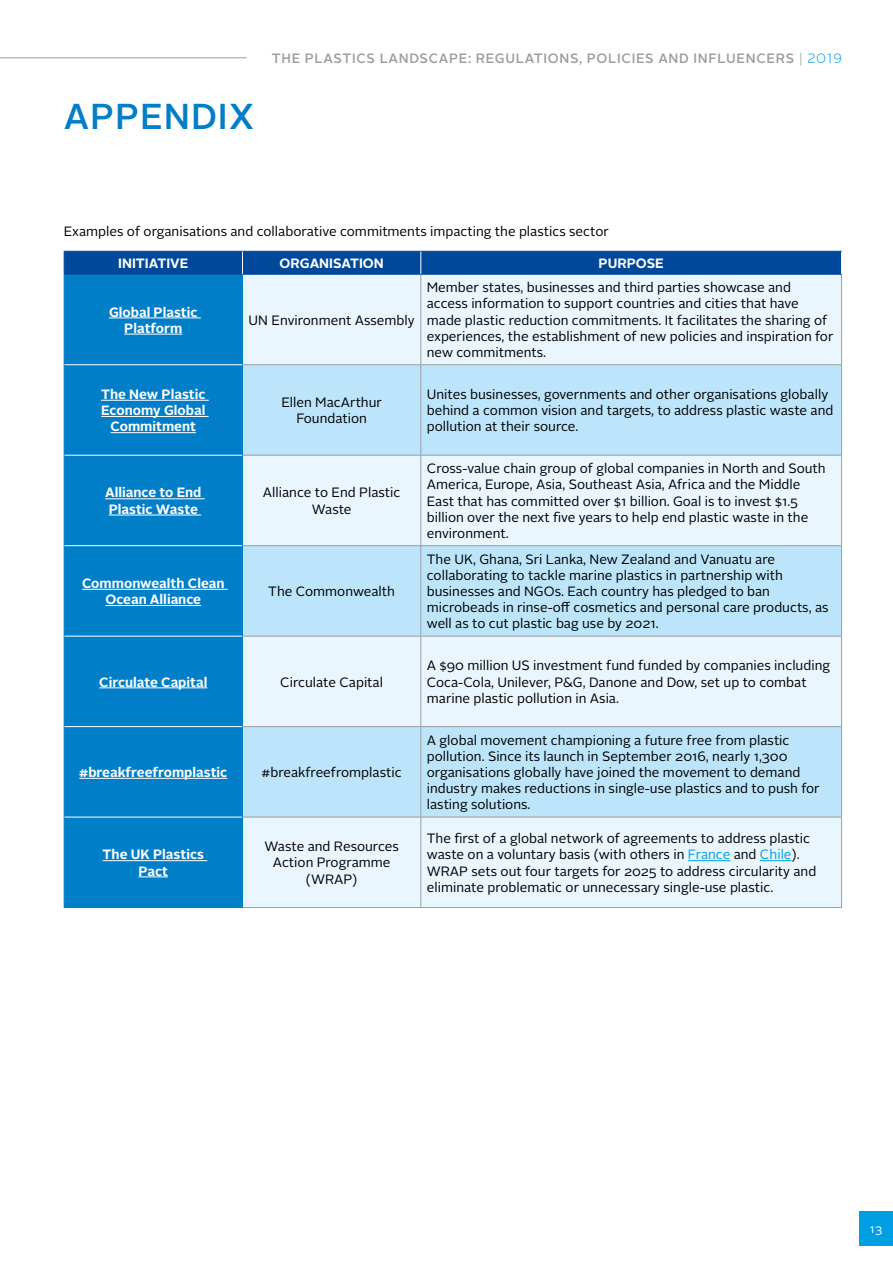
<style>
.page{position:relative;width:893px;height:1263px;background:#fff}
.page>*{position:absolute;margin:0;border:0;box-sizing:border-box;transform-origin:0 0}
.t1{font:500 36px "Alright Sans";letter-spacing:.025em;color:#007ec7}
.t2{font:13.5px/16.2px "Alright Sans";color:#000}
.t3{font:700 13.5px/16.2px "Alright Sans";color:#fff;text-align:center}
.t4{font:500 13.5px "Alright Sans";letter-spacing:.05em;color:#9d9d9c}
.t5{font:12px "Alright Sans";color:#fff}
.s1{font-weight:300}
.s2{font-weight:300;color:#009fe3}
.s3{color:#009fe3}
</style>
<div class="page">
<div style="left:859px;top:1212px;width:34px;height:34px;background:#009fe3"></div>
<hr style="left:0;top:57px;width:247px;height:1px;background:#9d9d9c">
<div style="left:65px;top:275px;width:177px;height:632px;background:#007ec7"></div>
<div style="left:243px;top:275px;width:598px;height:632px;background:#eaf6fe"></div>
<svg style="left:243px;top:365px;width:598px;height:452px;background:#ceeafb"></svg>
<hr style="left:420px;top:275px;width:1px;height:89px;background:#9d9d9c">
<hr style="left:841px;top:275px;width:1px;height:89px;background:#9d9d9c">
<hr style="left:243px;top:364px;width:178px;height:1px;background:#9d9d9c">
<hr style="left:421px;top:364px;width:421px;height:1px;background:#9d9d9c">
<hr style="left:420px;top:365px;width:1px;height:90px;background:#9d9d9c">
<hr style="left:841px;top:365px;width:1px;height:90px;background:#9d9d9c">
<hr style="left:243px;top:455px;width:178px;height:1px;background:#9d9d9c">
<hr style="left:421px;top:455px;width:421px;height:1px;background:#9d9d9c">
<hr style="left:420px;top:456px;width:1px;height:89px;background:#9d9d9c">
<hr style="left:841px;top:456px;width:1px;height:89px;background:#9d9d9c">
<hr style="left:243px;top:545px;width:178px;height:1px;background:#9d9d9c">
<hr style="left:421px;top:545px;width:421px;height:1px;background:#9d9d9c">
<hr style="left:420px;top:546px;width:1px;height:90px;background:#9d9d9c">
<hr style="left:841px;top:546px;width:1px;height:90px;background:#9d9d9c">
<hr style="left:243px;top:636px;width:178px;height:1px;background:#9d9d9c">
<hr style="left:421px;top:636px;width:421px;height:1px;background:#9d9d9c">
<hr style="left:420px;top:636px;width:1px;height:90px;background:#9d9d9c">
<hr style="left:841px;top:636px;width:1px;height:90px;background:#9d9d9c">
<hr style="left:243px;top:726px;width:178px;height:1px;background:#9d9d9c">
<hr style="left:421px;top:726px;width:421px;height:1px;background:#9d9d9c">
<hr style="left:420px;top:727px;width:1px;height:90px;background:#9d9d9c">
<hr style="left:841px;top:727px;width:1px;height:90px;background:#9d9d9c">
<hr style="left:243px;top:817px;width:178px;height:1px;background:#9d9d9c">
<hr style="left:421px;top:817px;width:421px;height:1px;background:#9d9d9c">
<hr style="left:420px;top:817px;width:1px;height:90px;background:#9d9d9c">
<hr style="left:841px;top:817px;width:1px;height:90px;background:#9d9d9c">
<hr style="left:243px;top:907px;width:178px;height:1px;background:#9d9d9c">
<hr style="left:421px;top:907px;width:421px;height:1px;background:#9d9d9c">
<hr style="left:64px;top:274px;width:178px;height:1px;background:#00489a">
<hr style="left:242px;top:274px;width:179px;height:1px;background:#00489a">
<hr style="left:421px;top:274px;width:421px;height:1px;background:#00489a">
<div style="left:64px;top:251px;width:778px;height:23px;background:#00489a"></div>
<hr style="left:64px;top:275px;width:1px;height:90px;background:#007ec7">
<hr style="left:242px;top:275px;width:1px;height:90px;background:#007ec7">
<hr style="left:64px;top:365px;width:1px;height:90px;background:#007ec7">
<hr style="left:242px;top:365px;width:1px;height:90px;background:#007ec7">
<hr style="left:64px;top:455px;width:1px;height:91px;background:#007ec7">
<hr style="left:242px;top:455px;width:1px;height:91px;background:#007ec7">
<hr style="left:64px;top:546px;width:1px;height:90px;background:#007ec7">
<hr style="left:242px;top:546px;width:1px;height:90px;background:#007ec7">
<hr style="left:64px;top:636px;width:1px;height:91px;background:#007ec7">
<hr style="left:242px;top:636px;width:1px;height:91px;background:#007ec7">
<hr style="left:64px;top:727px;width:1px;height:90px;background:#007ec7">
<hr style="left:242px;top:727px;width:1px;height:90px;background:#007ec7">
<hr style="left:64px;top:817px;width:1px;height:90px;background:#007ec7">
<hr style="left:242px;top:817px;width:1px;height:90px;background:#007ec7">
<hr style="left:64px;top:907px;width:179px;height:1px;background:#007ec7">
<hr style="left:65px;top:364px;width:177px;height:1px;background:#fff">
<hr style="left:65px;top:455px;width:177px;height:1px;background:#fff">
<hr style="left:65px;top:545px;width:177px;height:1px;background:#fff">
<hr style="left:65px;top:636px;width:177px;height:1px;background:#fff">
<hr style="left:65px;top:726px;width:177px;height:1px;background:#fff">
<hr style="left:65px;top:817px;width:177px;height:1px;background:#fff">
<hr style="left:109px;top:318px;width:92px;height:1px;background:#fff">
<hr style="left:124px;top:334px;width:58px;height:1px;background:#fff">
<hr style="left:101px;top:400px;width:108px;height:1px;background:#fff">
<hr style="left:101px;top:416px;width:108px;height:1px;background:#fff">
<hr style="left:111px;top:432px;width:85px;height:1px;background:#fff">
<hr style="left:105px;top:498px;width:100px;height:1px;background:#fff">
<hr style="left:109px;top:515px;width:92px;height:1px;background:#fff">
<hr style="left:82px;top:589px;width:146px;height:1px;background:#fff">
<hr style="left:105px;top:605px;width:96px;height:1px;background:#fff">
<hr style="left:99px;top:687px;width:108px;height:1px;background:#fff">
<hr style="left:79px;top:778px;width:148px;height:1px;background:#fff">
<hr style="left:103px;top:860px;width:104px;height:1px;background:#fff">
<svg style="left:139px;top:876px;width:29px;height:1px"></svg>
<hr style="left:688px;top:860px;width:42px;height:1px;background:#009fe3">
<hr style="left:760px;top:860px;width:32px;height:1px;background:#009fe3">
<h1 class="t1" style="left:64px;top:92px;width:192px">APPENDIX</h1>
<p class="t4" style="left:272px;top:49px;width:571px">THE PLASTICS LANDSCAPE: REGULATIONS, POLICIES AND INFLUENCERS <span class="s1">|</span> <span class="s2">2019</span></p>
<p class="t2" style="left:64px;top:223px;width:547px">Examples of organisations and collaborative commitments impacting the plastics sector</p>
<p class="t3" style="left:118px;top:255px;width:72px">INITIATIVE</p>
<p class="t3" style="left:280px;top:255px;width:106px">ORGANISATION</p>
<p class="t3" style="left:599px;top:255px;width:67px">PURPOSE</p>
<p class="t3" style="left:109px;top:304px;width:90px">Global Plastic<br>Platform</p>
<p class="t2" style="left:249px;top:312px;width:168px">UN Environment Assembly</p>
<p class="t2" style="left:427px;top:280px;width:408px">Member states, businesses and third parties showcase and access information to support countries and cities that have made plastic reduction commitments. It facilitates the sharing of experiences, the establishment of new policies and inspiration for new commitments.</p>
<p class="t3" style="left:101px;top:386px;width:106px">The New Plastic<br>Economy Global<br>Commitment</p>
<p class="t2" style="left:281px;top:394px;width:102px;text-align:center">Ellen MacArthur<br>Foundation</p>
<p class="t2" style="left:427px;top:386px;width:408px">Unites businesses, governments and other organisations globally behind a common vision and targets, to address plastic waste and pollution at their source.</p>
<p class="t3" style="left:105px;top:485px;width:98px;text-align:left">Alliance to End<br>Plastic Waste</p>
<p class="t2" style="left:263px;top:485px;width:139px;text-align:center">Alliance to End Plastic<br>Waste</p>
<p class="t3" style="left:82px;top:575px;width:144px">Commonwealth Clean<br>Ocean Alliance</p>
<p class="t2" style="left:268px;top:583px;width:128px">The Commonwealth</p>
<p class="t3" style="left:99px;top:674px;width:110px">Circulate Capital</p>
<p class="t2" style="left:280px;top:674px;width:104px">Circulate Capital</p>
<p class="t3" style="left:79px;top:764px;width:150px">#breakfreefromplastic</p>
<p class="t2" style="left:262px;top:764px;width:141px">#breakfreefromplastic</p>
<p class="t2" style="left:427px;top:461px;width:400px">Cross-value chain group of global companies in North and South America, Europe, Asia, Southeast Asia, Africa and the Middle East that has committed over $1 billion. Goal is to invest $1.5 billion over the next five years to help end plastic waste in the environment.</p>
<p class="t2" style="left:427px;top:551px;width:403px">The UK, Ghana, Sri Lanka, New Zealand and Vanuatu are collaborating to tackle marine plastics in partnership with businesses and NGOs. Each country has pledged to ban microbeads in rinse-off cosmetics and personal care products, as well as to cut plastic bag use by 2021.</p>
<p class="t2" style="left:427px;top:658px;width:405px">A $90 million US investment fund funded by companies including<br>Coca-Cola, Unilever, P&amp;G, Danone and Dow, set up to combat marine plastic pollution in Asia.</p>
<p class="t2" style="left:427px;top:732px;width:394px">A global movement championing a future free from plastic pollution. Since its launch in September 2016, nearly 1,300 organisations globally have joined the movement to demand industry makes reductions in single-use plastics and to push for lasting solutions.</p>
<p class="t3" style="left:103px;top:846px;width:103px">The UK Plastics<br>Pact</p>
<p class="t2" style="left:264px;top:839px;width:136px;text-align:center">Waste and Resources<br>Action Programme (WRAP)</p>
<p class="t2" style="left:427px;top:830px;width:391px">The first of a global network of agreements to address plastic waste on a voluntary basis (with others in <span class="s3">France</span> and <span class="s3">Chile</span>).<br>WRAP sets out four targets for 2025 to address circularity and eliminate problematic or unnecessary single-use plastic.</p>
<p class="t5" style="left:870px;top:1221px;width:14px">13</p>
</div>
